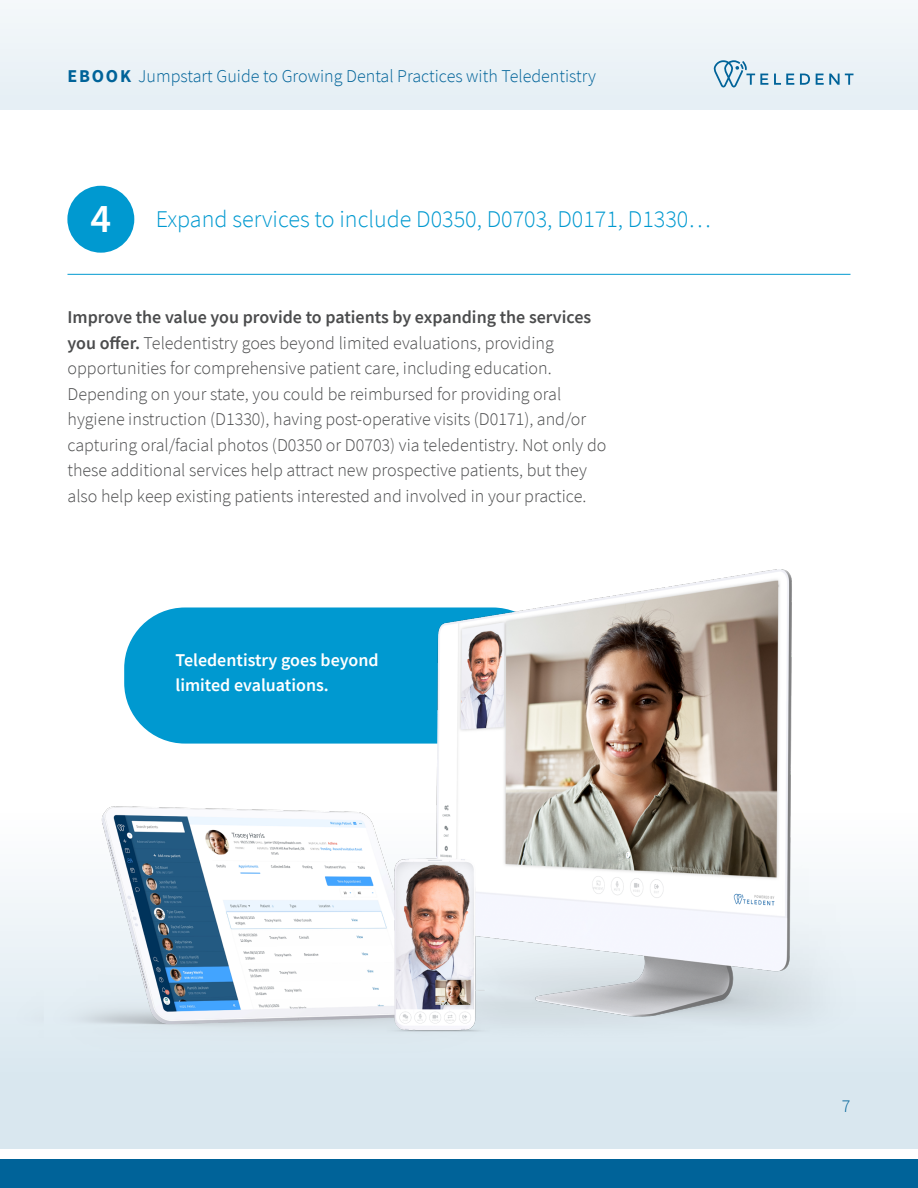
<style>
.page{position:relative;width:918px;height:1188px;background:#fff}
.page>*{position:absolute;margin:0;border:0;box-sizing:border-box;transform-origin:0 0}
.Header_5{font:600 40.5px "Source Sans Pro";color:#fff}
.body_2{font:300 24px "Source Sans Pro";color:#0099d0}
.body_2-2{font:300 18px/25.5px "Source Sans Pro";color:#4b4c4d}
.t1{font:300 18px "Source Sans Pro";color:#006399}
.body_2-3{font:600 18px/25.5px "Source Sans Pro";color:#fff}
.s1{font-weight:700}
.s2{font-weight:600}
</style>
<div class="page">
<div style="left:0;top:0;width:918px;height:110px;background:#edf3f7"></div>
<svg style="left:713px;top:60px;width:55px;height:27px"></svg>
<svg style="left:774px;top:74px;width:20px;height:11px"></svg>
<svg style="left:800px;top:74px;width:10px;height:11px"></svg>
<svg style="left:816px;top:74px;width:38px;height:11px"></svg>
<div style="left:0;top:671px;width:918px;height:478px;background:linear-gradient(to bottom,#fff,#d6e5ee)"></div>
<div style="left:0;top:1159px;width:918px;height:29px;background:#006399"></div>
<div style="left:67px;top:186px;width:67px;height:67px;background:#0099d0;border-radius:50%"></div>
<hr style="left:68px;top:274px;width:782px;height:1px;background:#0099d0">
<img style="left:14px;top:569px;width:842px;height:490px">
<p class="t1" style="left:68px;top:65px;width:530px"><span class="s1">EBOOK</span> Jumpstart Guide to Growing Dental Practices with Teledentistry</p>
<p class="Header_5" style="left:90px;top:191px;width:22px">4</p>
<p class="body_2" style="left:156px;top:205px;width:556px">Expand services to include D0350, D0703, D0171, D1330…</p>
<p class="body_2-2" style="left:68px;top:305px;width:540px"><span class="s2">Improve the value you provide to patients by expanding the services you offer.</span> Teledentistry goes beyond limited evaluations, providing opportunities for comprehensive patient care, including education.<br>Depending on your state, you could be reimbursed for providing oral hygiene instruction (D1330), having post-operative visits (D0171), and/or capturing oral/facial photos (D0350 or D0703) via teledentistry. Not only do these additional services help attract new prospective patients, but they also help keep existing patients interested and involved in your practice.</p>
<p class="body_2-3" style="left:176px;top:647px;width:205px">Teledentistry goes beyond limited evaluations.</p>
<p class="t1" style="left:842px;top:1095px;width:10px">7</p>
</div>
